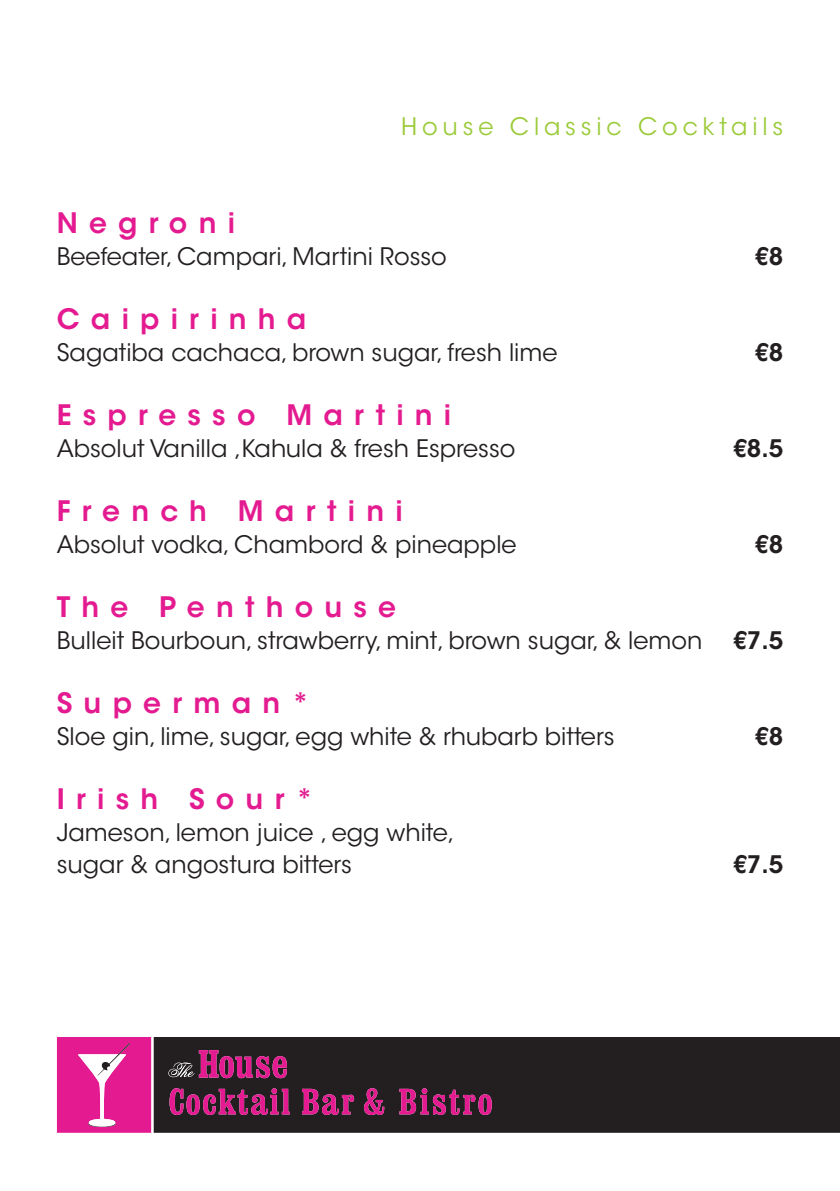
<style>
.page{position:relative;width:840px;height:1191px;background:#fff}
.page>*{position:absolute;margin:0;border:0;box-sizing:border-box;transform-origin:0 0}
.t1{font:600 28px "ITC Avant Garde Std";letter-spacing:.4em;color:#e41b90}
.t2{font:24px/32px "ITC Avant Garde Std";color:#231f20}
.t3{font:24px "ITC Avant Garde Std";letter-spacing:.2em;color:#9ccb3b}
.t4{font:600 24px "ITC Avant Garde Std";color:#231f20}
</style>
<div class="page">
<div style="left:56px;top:1037px;width:783px;height:96px;background:#231f20"></div>
<svg style="left:168px;top:1050px;width:119px;height:28px;background:#772b56"></svg>
<svg style="left:169px;top:1088px;width:121px;height:27px;background:#7e2558"></svg>
<svg style="left:302px;top:1088px;width:52px;height:27px"></svg>
<svg style="left:364px;top:1088px;width:20px;height:27px"></svg>
<svg style="left:399px;top:1088px;width:92px;height:27px;background:#7b2556"></svg>
<svg style="left:57px;top:1037px;width:94px;height:95px;background:#e5359b"></svg>
<p class="t3" style="left:401px;top:112px;width:383px">House Classic Cocktails</p>
<p class="t1" style="left:57px;top:205px;width:180px">Negroni</p>
<p class="t2" style="left:57px;top:240px;width:391px">Beefeater, Campari, Martini Rosso</p>
<p class="t4" style="left:754px;top:241px;width:29px">€8</p>
<p class="t1" style="left:57px;top:301px;width:251px">Caipirinha</p>
<p class="t2" style="left:57px;top:336px;width:502px">Sagatiba cachaca, brown sugar, fresh lime</p>
<p class="t4" style="left:754px;top:337px;width:29px">€8</p>
<p class="t1" style="left:57px;top:397px;width:395px">Espresso Martini</p>
<p class="t2" style="left:57px;top:432px;width:460px">Absolut Vanilla ,Kahula &amp; fresh Espresso</p>
<p class="t4" style="left:733px;top:433px;width:51px">€8.5</p>
<p class="t1" style="left:57px;top:493px;width:347px">French Martini</p>
<p class="t2" style="left:57px;top:528px;width:461px">Absolut vodka, Chambord &amp; pineapple</p>
<p class="t4" style="left:754px;top:529px;width:29px">€8</p>
<p class="t1" style="left:57px;top:589px;width:340px">The Penthouse</p>
<p class="t2" style="left:57px;top:624px;width:646px">Bulleit Bourboun, strawberry, mint, brown sugar, &amp; lemon</p>
<p class="t4" style="left:733px;top:625px;width:51px">€7.5</p>
<p class="t1" style="left:57px;top:685px;width:254px">Superman*</p>
<p class="t2" style="left:57px;top:720px;width:559px">Sloe gin, lime, sugar, egg white &amp; rhubarb bitters</p>
<p class="t4" style="left:754px;top:721px;width:29px">€8</p>
<p class="t1" style="left:57px;top:781px;width:258px">Irish Sour*</p>
<p class="t2" style="left:57px;top:816px;width:399px">Jameson, lemon juice , egg white, sugar &amp; angostura bitters</p>
<p class="t4" style="left:733px;top:849px;width:51px">€7.5</p>
</div>
